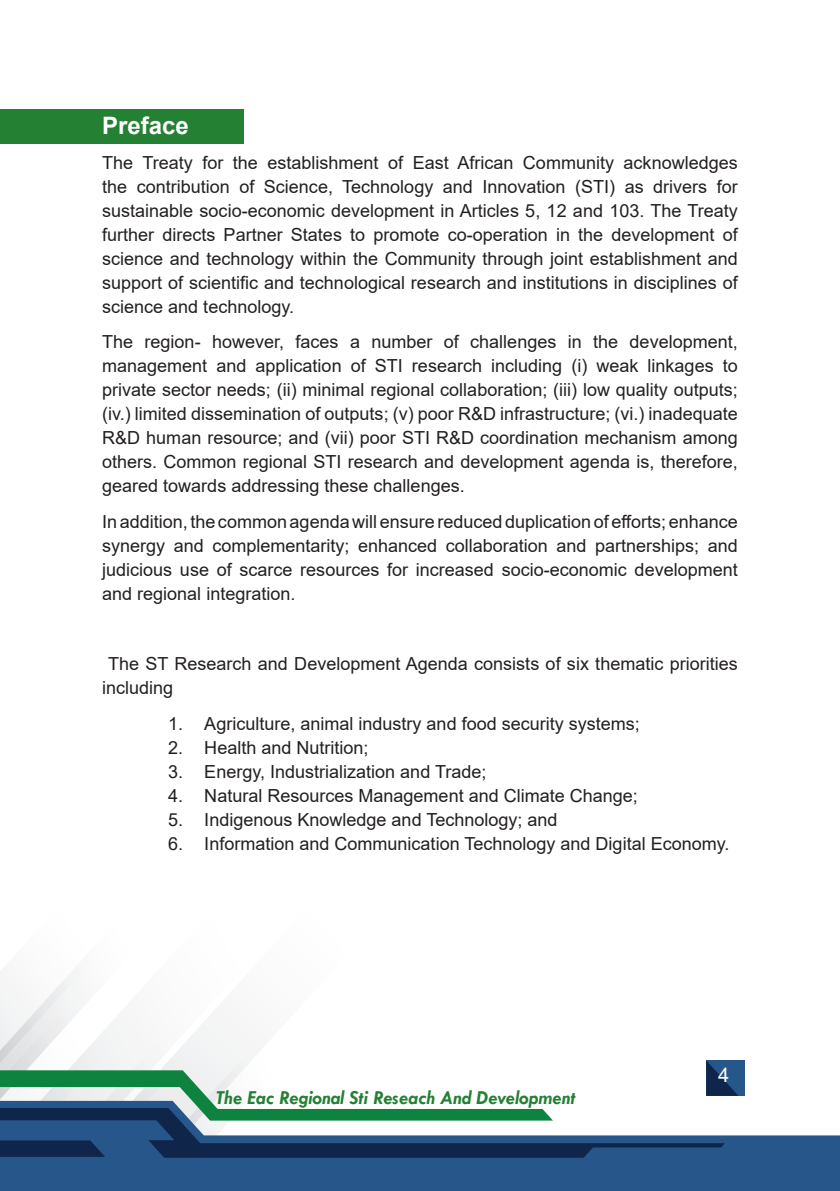
<style>
.page{position:relative;width:840px;height:1191px;background:#fff}
.page>*{position:absolute;margin:0;border:0;box-sizing:border-box;transform-origin:0 0}
.t1{font:700 24px "Arial";color:#fff}
.t2{font:italic 700 20px "Tw Cen";color:#248033}
.t3{font:20px "Arial";color:#fff}
.t4{font:18px/24px "Arial";color:#231f20;text-align:justify}
</style>
<div class="page">
<div style="left:705px;top:1060px;width:39px;height:35px;background:#27568b"></div>
<div style="left:738px;top:1135px;width:101px;height:56px;background:#27568b"></div>
<svg style="left:0;top:970px;width:738px;height:221px"></svg>
<div style="left:0;top:109px;width:243px;height:34px;background:#248033"></div>
<p class="t1" style="left:102px;top:108px;width:88px">Preface</p>
<p class="t4" style="left:102px;top:150px;width:636px">The Treaty for the establishment of East African Community acknowledges the contribution of Science, Technology and Innovation (STI) as drivers for sustainable socio-economic development in Articles 5, 12 and 103. The Treaty further directs Partner States to promote co-operation in the development of science and technology within the Community through joint establishment and support of scientific and technological research and institutions in disciplines of science and technology.</p>
<p class="t4" style="left:102px;top:330px;width:636px">The region- however, faces a number of challenges in the development, management and application of STI research including (i) weak linkages to private sector needs; (ii) minimal regional collaboration; (iii) low quality outputs; (iv.) limited dissemination of outputs; (v) poor R&amp;D infrastructure; (vi.) inadequate R&amp;D human resource; and (vii) poor STI R&amp;D coordination mechanism among others. Common regional STI research and development agenda is, therefore, geared towards addressing these challenges.</p>
<p class="t4" style="left:102px;top:509px;width:636px">In addition, the common agenda will ensure reduced duplication of efforts; enhance synergy and complementarity; enhanced collaboration and partnerships; and judicious use of scarce resources for increased socio-economic development and regional integration.</p>
<p class="t4" style="left:102px;top:652px;width:636px;text-indent:6px">The ST Research and Development Agenda consists of six thematic priorities including</p>
<p class="t4" style="left:168px;top:711px;width:473px">1. Agriculture, animal industry and food security systems;</p>
<p class="t4" style="left:168px;top:735px;width:202px">2. Health and Nutrition;</p>
<p class="t4" style="left:168px;top:759px;width:319px">3. Energy, Industrialization and Trade;</p>
<p class="t4" style="left:168px;top:783px;width:471px">4. Natural Resources Management and Climate Change;</p>
<p class="t4" style="left:168px;top:807px;width:390px">5. Indigenous Knowledge and Technology; and</p>
<p class="t4" style="left:168px;top:831px;width:562px">6. Information and Communication Technology and Digital Economy.</p>
<p class="t2" style="left:215px;top:1085px;width:361px">The Eac Regional Sti Reseach And Development</p>
<p class="t3" style="left:717px;top:1060px;width:13px">4</p>
</div>
